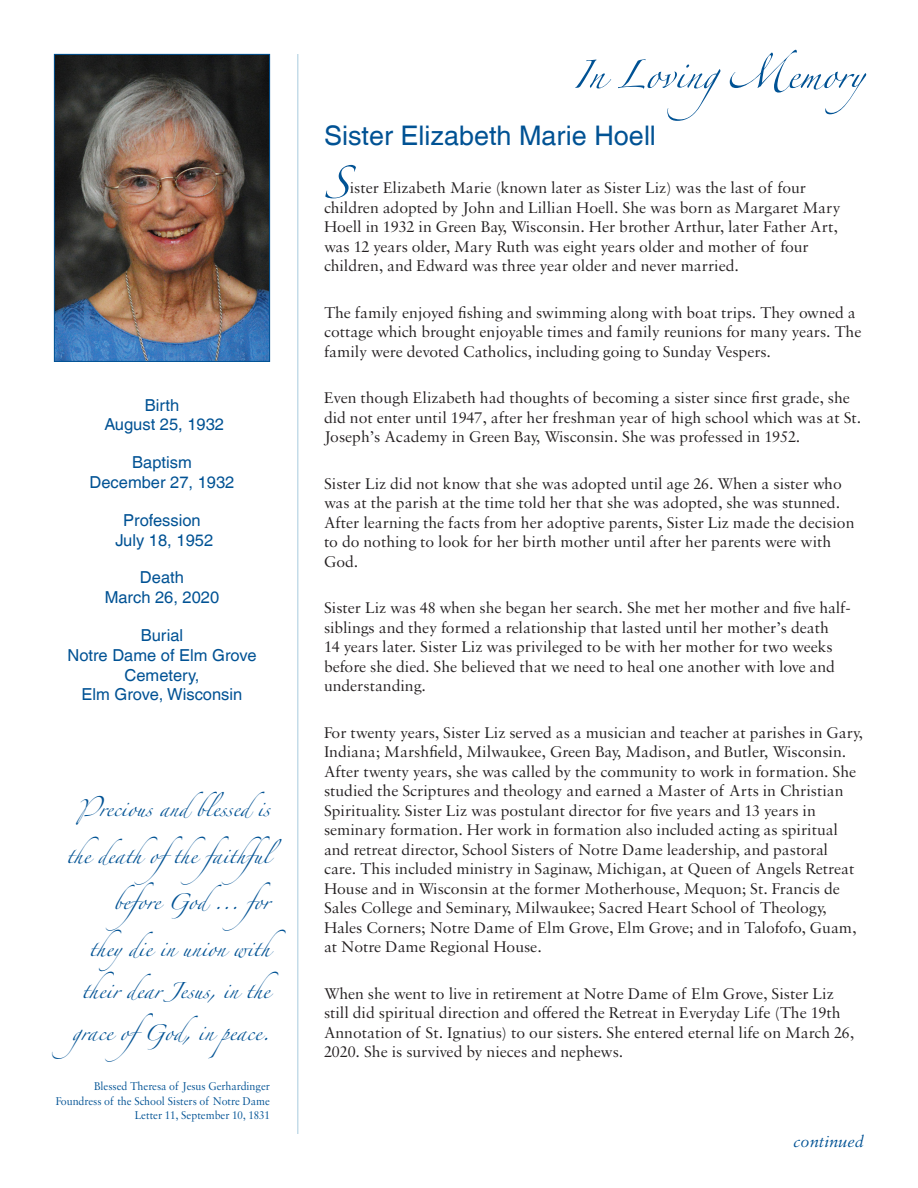
<style>
.page{position:relative;width:918px;height:1188px;background:#fff}
.page>*{position:absolute;margin:0;border:0;box-sizing:border-box;transform-origin:0 0}
.Drop_Cap_Graph{font:72px "Zapfino Extra LT Pro";color:#005294}
.t1{font:63px "Zapfino Extra LT Pro";color:#005294}
.t2{font:36px/42px "Zapfino Extra LT Pro";color:#005294}
.Head_1{font:27px "Helvetica LT Com";color:#005294}
.t3{font:italic 17.25px "Sabon MT Pro";color:#005294}
.Drop_Cap_Graph-2{font:16.5px/19.5px "Sabon MT Pro";color:#231f20}
.Date_Headers{font:16.5px/19.8px "Helvetica LT Com";color:#005294;text-align:center}
.t4{font:12px/14.4px "Sabon MT Pro";color:#005294;text-align:right;scale:.93 1}
</style>
<div class="page">
<hr style="left:297px;top:54px;width:1px;height:1080px;background:#c5dce9">
<img style="left:56px;top:56px;width:212px;height:304px">
<div style="left:54px;top:54px;width:216px;height:308px;border:1px solid #005294"></div>
<p class="Date_Headers" style="left:104px;top:395px;width:121px">Birth<br>August 25, 1932</p>
<p class="Date_Headers" style="left:90px;top:452px;width:146px">Baptism<br>December 27, 1932</p>
<p class="Date_Headers" style="left:115px;top:510px;width:99px">Profession<br>July 18, 1952</p>
<p class="Date_Headers" style="left:105px;top:568px;width:116px">Death<br>March 26, 2020</p>
<p class="Date_Headers" style="left:67px;top:625px;width:191px">Burial<br>Notre Dame of Elm Grove</p>
<p class="Date_Headers" style="left:125px;top:665px;width:76px">Cemetery,</p>
<p class="Date_Headers" style="left:82px;top:685px;width:162px">Elm Grove, Wisconsin</p>
<h3 class="t2" style="left:78px;top:783px;width:193px">Precious and blessed is</h3>
<h3 class="t2" style="left:66px;top:829px;width:228px">the death ofthe faithful</h3>
<h3 class="t2" style="left:113px;top:876px;width:182px">before God ... for</h3>
<h3 class="t2" style="left:89px;top:922px;width:182px">they die in union with</h3>
<h3 class="t2" style="left:72px;top:964px;width:199px">their dear Jesus, in the grace ofGod, in peace.</h3>
<p class="t4" style="left:56px;top:1079px;width:232px">Blessed Theresa of Jesus Gerhardinger<br>Foundress of the School Sisters of Notre Dame<br>Letter 11, September 10, 1831</p>
<h2 class="t1" style="left:573px;top:29px;width:293px">In LovingMemory</h2>
<p class="Head_1" style="left:324px;top:120px;width:333px">Sister Elizabeth Marie Hoell</p>
<p class="Drop_Cap_Graph" style="left:324px;top:131px;width:27px">S</p>
<p class="Drop_Cap_Graph-2" style="left:324px;top:178px;width:518px;text-indent:26px">ister Elizabeth Marie (known later as Sister Liz) was the last of four children adopted by John and Lillian Hoell. She was born as Margaret Mary Hoell in 1932 in Green Bay, Wisconsin. Her brother Arthur, later Father Art, was 12 years older, Mary Ruth was eight years older and mother of four children, and Edward was three year older and never married.</p>
<p class="Drop_Cap_Graph-2" style="left:324px;top:302px;width:539px">The family enjoyed fishing and swimming along with boat trips. They owned a cottage which brought enjoyable times and family reunions for many years. The family were devoted Catholics, including going to Sunday Vespers.</p>
<p class="Drop_Cap_Graph-2" style="left:324px;top:388px;width:539px">Even though Elizabeth had thoughts of becoming a sister since first grade, she did not enter until 1947, after her freshman year of high school which was at St.<br>Joseph’s Academy in Green Bay, Wisconsin. She was professed in 1952.</p>
<p class="Drop_Cap_Graph-2" style="left:324px;top:473px;width:532px">Sister Liz did not know that she was adopted until age 26. When a sister who was at the parish at the time told her that she was adopted, she was stunned.<br>After learning the facts from her adoptive parents, Sister Liz made the decision to do nothing to look for her birth mother until after her parents were with God.</p>
<p class="Drop_Cap_Graph-2" style="left:324px;top:598px;width:528px">Sister Liz was 48 when she began her search. She met her mother and five half&shy;siblings and they formed a relationship that lasted until her mother’s death<br>14 years later. Sister Liz was privileged to be with her mother for two weeks before she died. She believed that we need to heal one another with love and understanding.</p>
<p class="Drop_Cap_Graph-2" style="left:324px;top:722px;width:540px">For twenty years, Sister Liz served as a musician and teacher at parishes in Gary, Indiana; Marshfield, Milwaukee, Green Bay, Madison, and Butler, Wisconsin.<br>After twenty years, she was called by the community to work in formation. She studied the Scriptures and theology and earned a Master of Arts in Christian Spirituality. Sister Liz was postulant director for five years and 13 years in seminary formation. Her work in formation also included acting as spiritual and retreat director, School Sisters of Notre Dame leadership, and pastoral care. This included ministry in Saginaw, Michigan, at Queen of Angels Retreat House and in Wisconsin at the former Motherhouse, Mequon; St. Francis de Sales College and Seminary, Milwaukee; Sacred Heart School of Theology, Hales Corners; Notre Dame of Elm Grove, Elm Grove; and in Talofofo, Guam, at Notre Dame Regional House.</p>
<p class="Drop_Cap_Graph-2" style="left:324px;top:983px;width:532px">When she went to live in retirement at Notre Dame of Elm Grove, Sister Liz still did spiritual direction and offered the Retreat in Everyday Life (The 19th Annotation of St. Ignatius) to our sisters. She entered eternal life on March 26, 2020. She is survived by nieces and nephews.</p>
<p class="t3" style="left:793px;top:1131px;width:72px">continued</p>
</div>
